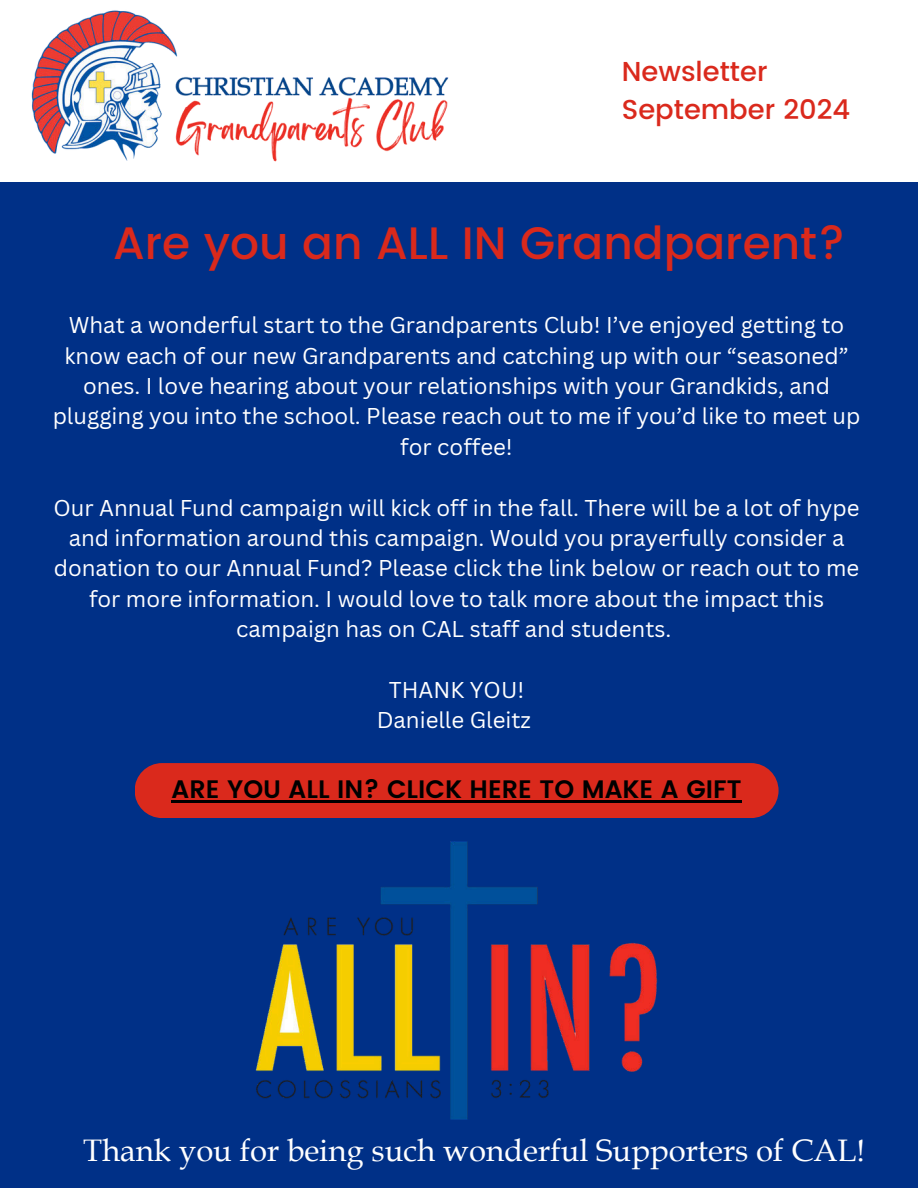
<style>
.page{position:relative;width:918px;height:1188px;background:#003087}
.page>*{position:absolute;margin:0;border:0;box-sizing:border-box;transform-origin:0 0}
.t1{font:500 45.45px "Poppins";color:#da291c}
.t2{font:31.05px "Book Antiqua";color:#fff}
.t3{font:500 27.3px/38.2px "Poppins";color:#da291c}
.t4{font:600 25.2px "Poppins";color:#000}
.t5{font:22.2px/30.3px "Canva Sans";color:#fff;text-align:center}
</style>
<div class="page">
<div style="left:0;top:0;width:918px;height:182px;background:#fff"></div>
<img style="left:31px;top:10px;width:418px;height:152px">
<div style="left:135px;top:763px;width:643px;height:55px;background:#da291c;border-radius:27px"></div>
<hr style="left:172px;top:800px;width:570px;height:2px;background:#000">
<img style="left:255px;top:841px;width:403px;height:279px">
<p class="t3" style="left:622px;top:53px;width:230px">Newsletter<br>September 2024</p>
<h1 class="t1" style="left:113px;top:210px;width:734px">Are you an ALL IN Grandparent?</h1>
<p class="t5" style="left:53px;top:310px;width:809px">What a wonderful start to the Grandparents Club! I’ve enjoyed getting to know each of our new Grandparents and catching up with our “seasoned” ones. I love hearing about your relationships with your Grandkids, and plugging you into the school. Please reach out to me if you’d like to meet up for coffee!</p>
<p class="t5" style="left:53px;top:492px;width:808px">Our Annual Fund campaign will kick off in the fall. There will be a lot of hype and information around this campaign. Would you prayerfully consider a donation to our Annual Fund? Please click the link below or reach out to me for more information. I would love to talk more about the impact this campaign has on CAL staff and students.</p>
<p class="t5" style="left:377px;top:675px;width:156px">THANK YOU!<br>Danielle Gleitz</p>
<p class="t4" style="left:172px;top:770px;width:571px">ARE YOU ALL IN? CLICK HERE TO MAKE A GIFT</p>
<h2 class="t2" style="left:83px;top:1128px;width:784px">Thank you for being such wonderful Supporters of CAL!</h2>
</div>
